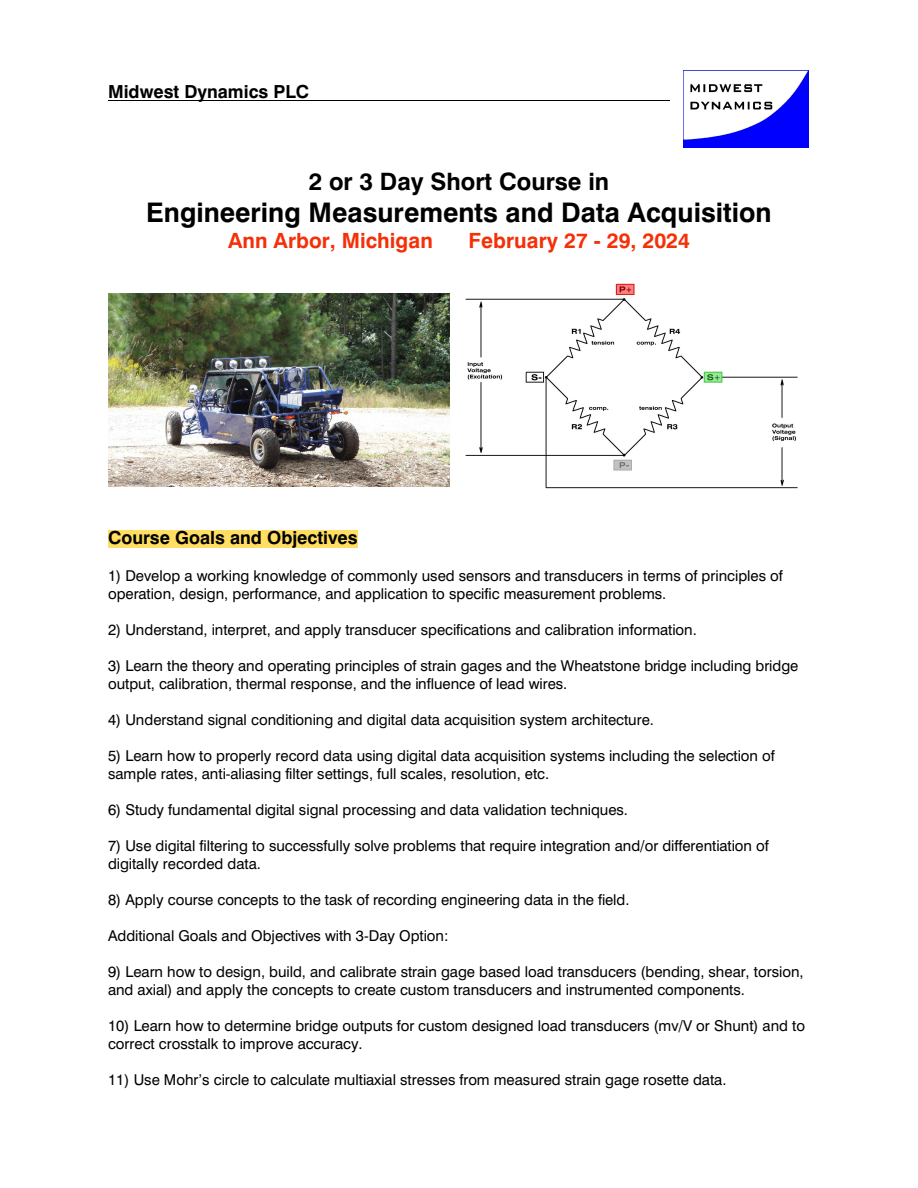
<style>
.page{position:relative;width:918px;height:1188px;background:#fff}
.page>*{position:absolute;margin:0;border:0;box-sizing:border-box;transform-origin:0 0}
.t1{font:700 27px "Swiss 721 BT";color:#000}
.t2{font:700 24px "Swiss 721 BT";color:#000}
.t3{font:700 21px "Swiss 721 BT";color:#f53008}
.t4{font:700 18px "Swiss 721 BT";color:#000}
.t5{font:15px/18px "Swiss 721 BT";color:#000}
</style>
<div class="page">
<hr style="left:108px;top:101px;width:561px;height:1px;background:#000">
<div style="left:108px;top:530px;width:250px;height:18px;background:#ffde61"></div>
<img style="left:684px;top:70px;width:125px;height:77px">
<img style="left:465px;top:283px;width:333px;height:206px">
<img style="left:108px;top:293px;width:342px;height:193px">
<p class="t4" style="left:108px;top:85px;width:203px">Midwest Dynamics PLC</p>
<h2 class="t2" style="left:309px;top:172px;width:302px">2 or 3 Day Short Course in</h2>
<h1 class="t1" style="left:146px;top:201px;width:627px">Engineering Measurements and Data Acquisition</h1>
<h3 class="t3" style="left:228px;top:232px;width:206px">Ann Arbor, Michigan</h3>
<h3 class="t3" style="left:469px;top:232px;width:223px">February 27 - 29, 2024</h3>
<p class="t4" style="left:108px;top:531px;width:251px">Course Goals and Objectives</p>
<p class="t5" style="left:108px;top:568px;width:676px">1) Develop a working knowledge of commonly used sensors and transducers in terms of principles of operation, design, performance, and application to specific measurement problems.</p>
<p class="t5" style="left:108px;top:622px;width:590px">2) Understand, interpret, and apply transducer specifications and calibration information.</p>
<p class="t5" style="left:108px;top:658px;width:692px">3) Learn the theory and operating principles of strain gages and the Wheatstone bridge including bridge output, calibration, thermal response, and the influence of lead wires.</p>
<p class="t5" style="left:108px;top:712px;width:547px">4) Understand signal conditioning and digital data acquisition system architecture.</p>
<p class="t5" style="left:108px;top:748px;width:668px">5) Learn how to properly record data using digital data acquisition systems including the selection of sample rates, anti-aliasing filter settings, full scales, resolution, etc.</p>
<p class="t5" style="left:108px;top:802px;width:522px">6) Study fundamental digital signal processing and data validation techniques.</p>
<p class="t5" style="left:108px;top:838px;width:662px">7) Use digital filtering to successfully solve problems that require integration and/or differentiation of digitally recorded data.</p>
<p class="t5" style="left:108px;top:892px;width:523px">8) Apply course concepts to the task of recording engineering data in the field.</p>
<p class="t5" style="left:108px;top:928px;width:342px">Additional Goals and Objectives with 3-Day Option:</p>
<p class="t5" style="left:108px;top:964px;width:697px">9) Learn how to design, build, and calibrate strain gage based load transducers (bending, shear, torsion, and axial) and apply the concepts to create custom transducers and instrumented components.</p>
<p class="t5" style="left:108px;top:1018px;width:699px">10) Learn how to determine bridge outputs for custom designed load transducers (mv/V or Shunt) and to correct crosstalk to improve accuracy.</p>
<p class="t5" style="left:108px;top:1072px;width:620px">11) Use Mohr’s circle to calculate multiaxial stresses from measured strain gage rosette data.</p>
</div>
